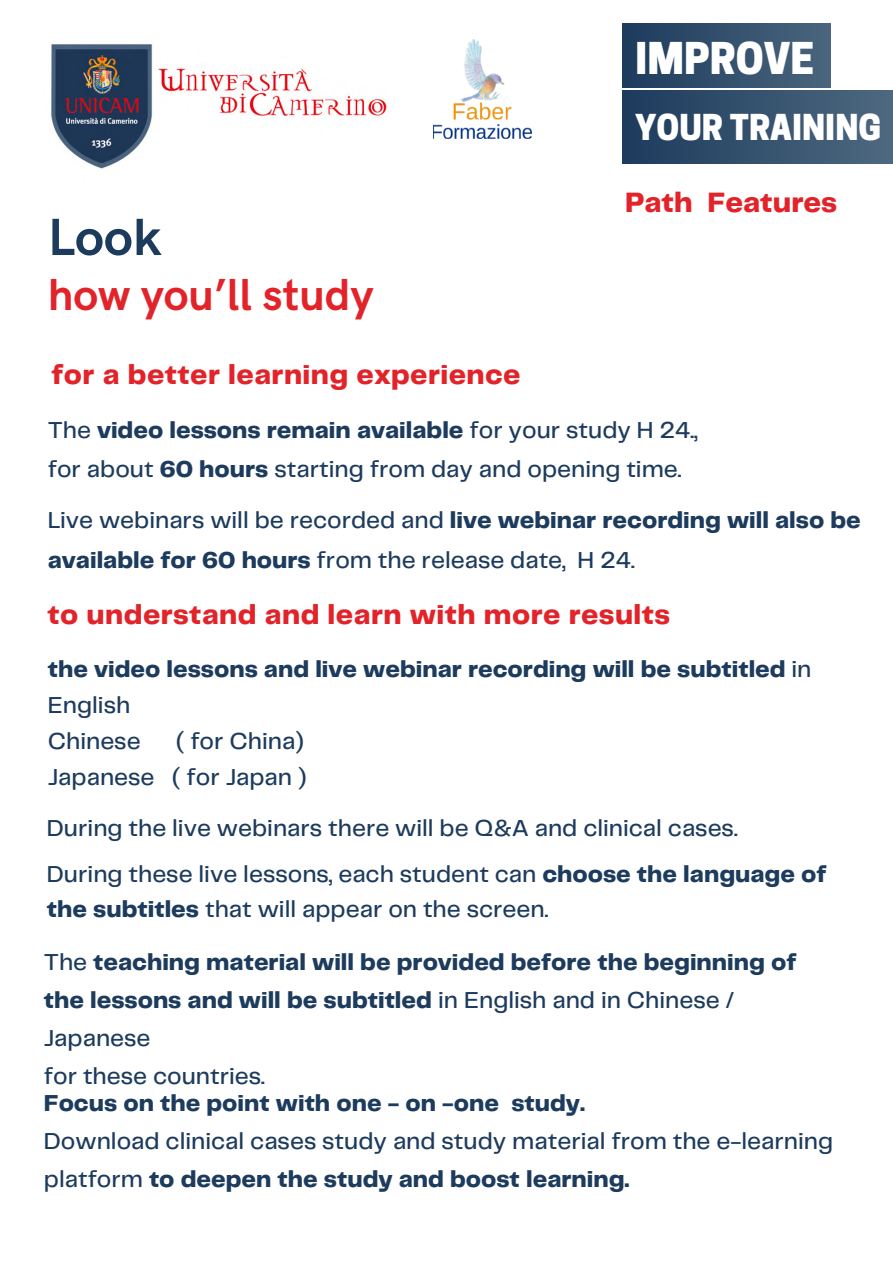
<style>
.page{position:relative;width:893px;height:1264px;background:#fff}
.page>*{position:absolute;margin:0;border:0;box-sizing:border-box;transform-origin:0 0}
.t1{font:700 52.5px "HK Grotesk";color:#1d3b5d}
.t2{font:700 45px "HK Grotesk";color:#e22329}
.t3{font:800 41.1px "Cooper Hewitt";color:#fff}
.t4{font:800 33.45px "Cooper Hewitt";color:#fff}
.t5{font:800 29.1px "Telegraf";color:#e22329}
.t6{font:800 28.5px "Telegraf";letter-spacing:.015em;color:#e22329}
.t7{font:500 24px/38.2px "Telegraf";color:#1d3b5d}
.t8{font:800 24px/36px "Telegraf";color:#1d3b5d}
.s1{font-weight:800}
.s2{font-weight:500}
</style>
<div class="page">
<img style="left:433px;top:40px;width:98px;height:99px">
<div style="left:623px;top:24px;width:207px;height:64px;background:linear-gradient(to right,#1d3b5d,#4a657d)"></div>
<div style="left:623px;top:91px;width:269px;height:73px;background:linear-gradient(to right,#1d3b5d,#4d697f)"></div>
<img style="left:51px;top:44px;width:336px;height:125px">
<h3 class="t3" style="left:635px;top:43px;width:181px">IMPROVE</h3>
<h3 class="t4" style="left:635px;top:115px;width:248px">YOUR TRAINING</h3>
<h1 class="t1" style="left:48px;top:208px;width:115px">Look</h1>
<h2 class="t2" style="left:48px;top:270px;width:327px">how you’ll study</h2>
<p class="t6" style="left:52px;top:363px;width:470px">for a better learning experience</p>
<p class="t5" style="left:625px;top:190px;width:213px">Path Features</p>
<p class="t7" style="left:48px;top:411px;width:651px;line-height:39.3px">The <span class="s1">video lessons remain available</span> for your study H 24., for about <span class="s1">60 hours</span> starting from day and opening time.</p>
<p class="t7" style="left:48px;top:502px;width:814px;line-height:39.3px">Live webinars will be recorded and <span class="s1">live webinar recording will also be available for 60 hours</span> from the release date, H 24.</p>
<p class="t6" style="left:48px;top:602px;width:624px">to understand and learn with more results</p>
<p class="t8" style="left:48px;top:652px;width:765px">the video lessons and live webinar recording will be subtitled <span class="s2">in<br>English<br>Chinese</span></p>
<p class="t7" style="left:48px;top:724px;width:260px;line-height:36px;text-align:right">( for China)<br>Japanese ( for Japan )</p>
<p class="t7" style="left:47px;top:806px;width:781px;line-height:45.6px">During the live webinars there will be Q&amp;A and clinical cases.<br>During these live lessons, each student can <span class="s1">choose the language of</span></p>
<p class="t8" style="left:44px;top:883px;width:754px;line-height:52.7px">the subtitles <span class="s2">that will appear on the screen.<br>The</span> teaching material will be provided before the beginning of</p>
<p class="t7" style="left:44px;top:981px;width:691px"><span class="s1">the lessons and will be subtitled</span> in English and in Chinese /<br>Japanese<br>for these countries.</p>
<p class="t8" style="left:44px;top:1085px;width:542px">Focus on the point with one - on -one study.</p>
<p class="t7" style="left:44px;top:1122px;width:790px">Download clinical cases study and study material from the e-learning platform <span class="s1">to deepen the study and boost learning.</span></p>
</div>
